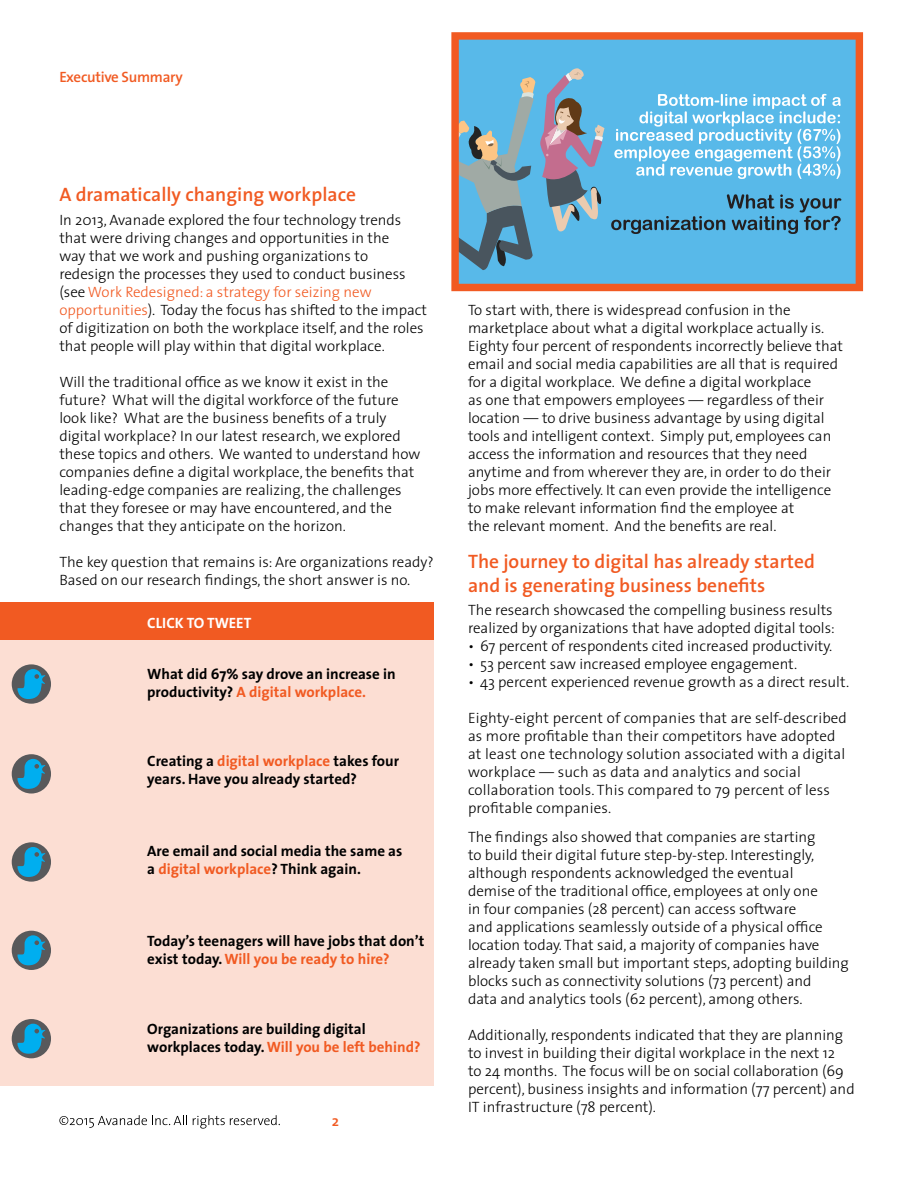
<style>
.page{position:relative;width:918px;height:1188px;background:#fff}
.page>*{position:absolute;margin:0;border:0;box-sizing:border-box;transform-origin:0 0}
.t1{font:600 19.5px/24px "The Sans";color:#f15a22}
.bullet_copy{font:300 15px/18px "The Sans";color:#000}
.Body_9pt{font:700 15px/18px "The Sans";color:#000}
.Body_Copy{font:300 15px/18px "The Sans";letter-spacing:.01em;color:#000}
.t2{font:600 15px "The Sans";letter-spacing:-.02em;color:#f15a22}
.Body_9pt-2{font:700 15px "The Sans";color:#fff}
.s1{color:#f15a22}
</style>
<div class="page">
<svg style="left:59px;top:1115px;width:128px;height:13px"></svg>
<svg style="left:193px;top:1115px;width:87px;height:14px"></svg>
<div style="left:0;top:640px;width:434px;height:446px;background:#fcded3"></div>
<div style="left:0;top:602px;width:434px;height:38px;background:#f15a22"></div>
<svg style="left:451px;top:32px;width:412px;height:259px;background:#72aac9"></svg>
<div style="left:12px;top:664px;width:39px;height:40px;background:#58595b;border-radius:50%"></div>
<svg style="left:17px;top:669px;width:28px;height:30px"></svg>
<div style="left:12px;top:754px;width:39px;height:40px;background:#58595b;border-radius:50%"></div>
<svg style="left:17px;top:759px;width:28px;height:30px"></svg>
<div style="left:12px;top:842px;width:39px;height:40px;background:#58595b;border-radius:50%"></div>
<svg style="left:17px;top:847px;width:28px;height:30px"></svg>
<div style="left:12px;top:931px;width:39px;height:39px;background:#58595b;border-radius:50%"></div>
<svg style="left:17px;top:935px;width:28px;height:30px"></svg>
<div style="left:12px;top:1019px;width:39px;height:39px;background:#58595b;border-radius:50%"></div>
<svg style="left:17px;top:1024px;width:28px;height:30px"></svg>
<p class="t2" style="left:59px;top:64px;width:125px">Executive Summary</p>
<p class="t1" style="left:59px;top:182px;width:298px">A dramatically changing workplace</p>
<p class="bullet_copy" style="left:59px;top:211px;width:369px">In 2013, Avanade explored the four technology trends that were driving changes and opportunities in the<br>way that we work and pushing organizations to redesign the processes they used to conduct business (see <span class="s1">Work Redesigned: a strategy for seizing new opportunities</span>). Today the focus has shifted to the impact of digitization on both the workplace itself, and the roles that people will play within that digital workplace.</p>
<p class="bullet_copy" style="left:59px;top:373px;width:363px">Will the traditional office as we know it exist in the future? What will the digital workforce of the future look like? What are the business benefits of a truly digital workplace? In our latest research, we explored these topics and others. We wanted to understand how companies define a digital workplace, the benefits that leading-edge companies are realizing, the challenges that they foresee or may have encountered, and the changes that they anticipate on the horizon.</p>
<p class="bullet_copy" style="left:59px;top:553px;width:376px">The key question that remains is: Are organizations ready?<br>Based on our research findings, the short answer is no.</p>
<p class="Body_9pt-2" style="left:147px;top:613px;width:106px">CLICK TO TWEET</p>
<p class="Body_9pt" style="left:147px;top:665px;width:250px">What did 67% say drove an increase in productivity? <span class="s1">A digital workplace.</span></p>
<p class="Body_9pt" style="left:147px;top:752px;width:253px">Creating a <span class="s1">digital workplace</span> takes four years. Have you already started?</p>
<p class="Body_9pt" style="left:147px;top:842px;width:257px">Are email and social media the same as a <span class="s1">digital workplace</span>? Think again.</p>
<p class="Body_9pt" style="left:147px;top:932px;width:279px">Today’s teenagers will have jobs that don’t exist today. <span class="s1">Will you be ready to hire?</span></p>
<p class="Body_9pt" style="left:147px;top:1020px;width:275px">Organizations are building digital workplaces today. <span class="s1">Will you be left behind?</span></p>
<p class="t2" style="left:332px;top:1108px;width:9px">2</p>
<p class="bullet_copy" style="left:468px;top:301px;width:376px">To start with, there is widespread confusion in the marketplace about what a digital workplace actually is.<br>Eighty four percent of respondents incorrectly believe that email and social media capabilities are all that is required for a digital workplace. We define a digital workplace<br>as one that empowers employees — regardless of their location — to drive business advantage by using digital tools and intelligent context. Simply put, employees can access the information and resources that they need anytime and from wherever they are, in order to do their jobs more effectively. It can even provide the intelligence to make relevant information find the employee at<br>the relevant moment. And the benefits are real.</p>
<p class="t1" style="left:468px;top:549px;width:349px">The journey to digital has already started and is generating business benefits</p>
<p class="bullet_copy" style="left:468px;top:601px;width:368px">The research showcased the compelling business results realized by organizations that have adopted digital tools:</p>
<p class="bullet_copy" style="left:468px;top:637px;width:366px">• 67 percent of respondents cited increased productivity.</p>
<p class="bullet_copy" style="left:468px;top:655px;width:331px">• 53 percent saw increased employee engagement.</p>
<p class="bullet_copy" style="left:468px;top:673px;width:383px">• 43 percent experienced revenue growth as a direct result.</p>
<p class="Body_Copy" style="left:468px;top:709px;width:380px">Eighty-eight percent of companies that are self-described as more profitable than their competitors have adopted at least one technology solution associated with a digital workplace — such as data and analytics and social collaboration tools. This compared to 79 percent of less profitable companies.</p>
<p class="bullet_copy" style="left:468px;top:828px;width:382px">The findings also showed that companies are starting<br>to build their digital future step-by-step. Interestingly, although respondents acknowledged the eventual<br>demise of the traditional office, employees at only one<br>in four companies (28 percent) can access software<br>and applications seamlessly outside of a physical office location today. That said, a majority of companies have already taken small but important steps, adopting building blocks such as connectivity solutions (73 percent) and<br>data and analytics tools (62 percent), among others.</p>
<p class="bullet_copy" style="left:468px;top:1026px;width:388px">Additionally, respondents indicated that they are planning to invest in building their digital workplace in the next 12<br>to 24 months. The focus will be on social collaboration (69 percent), business insights and information (77 percent) and IT infrastructure (78 percent).</p>
</div>
